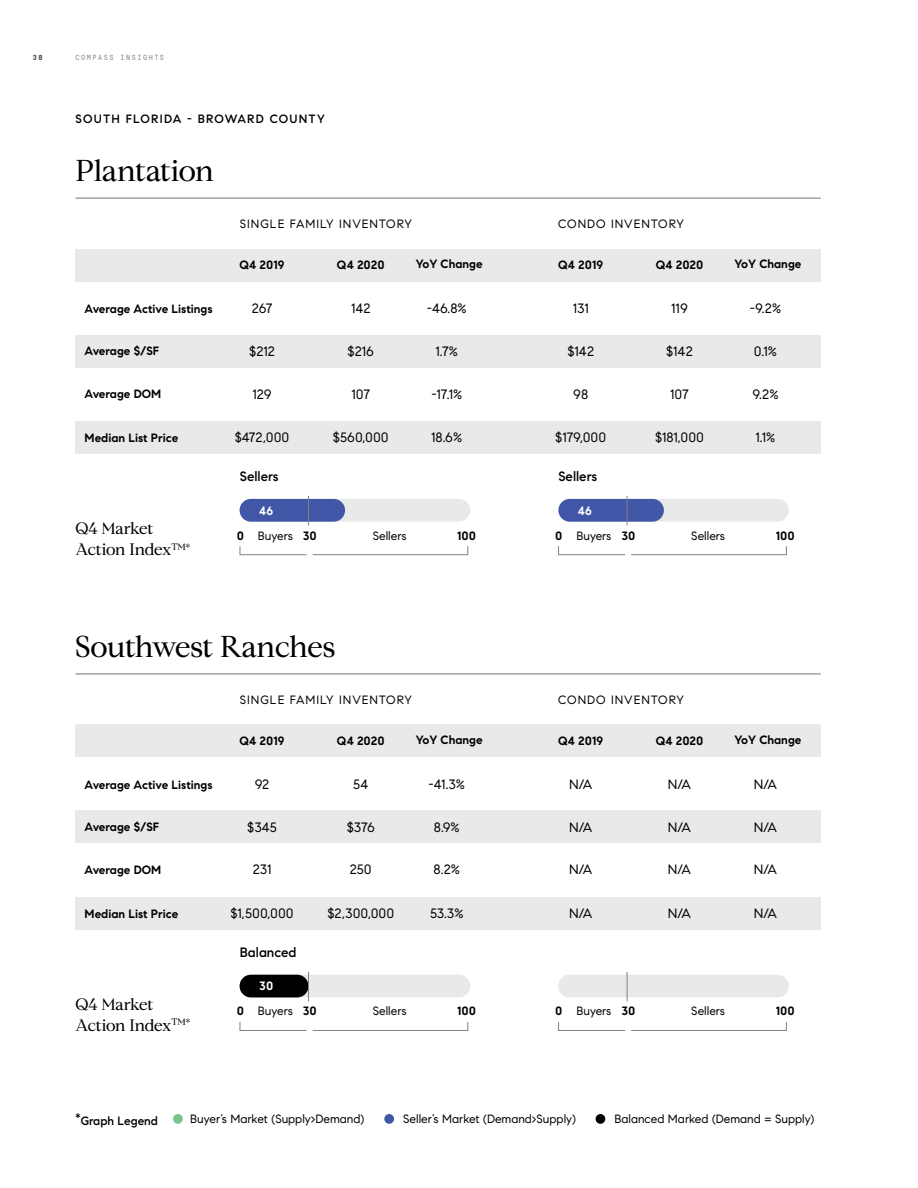
<style>
.page{position:relative;width:918px;height:1188px;background:#fff}
.page>*{position:absolute;margin:0;border:0;box-sizing:border-box;transform-origin:0 0}
.t1{font:30px "Compass Serif";letter-spacing:-.015em;color:#000}
.t2{font:16.5px/21px "Compass Serif";letter-spacing:-.02em;color:#000}
.t3{font:13.5px "Compass Sans";color:#000}
.t4{font:500 13.5px "Compass Sans";color:#000}
.t5{font:700 12px "Compass Sans";color:#000}
.t6{font:12px "Compass Sans";color:#000}
.t7{font:12px "Compass Sans";letter-spacing:.08em;color:#000}
.t8{font:500 12px "Compass Sans";letter-spacing:.09em;color:#000}
.t9{font:500 12px "Compass Sans";color:#000}
.t10{font:700 12px "Compass Sans";color:#fff}
.t11{font:500 9.6px "Compass Sans";color:#000}
.t12{font:7.5px "GT Pressura Mono";letter-spacing:.2em;color:#939598}
.t13{font:700 7.5px "GT Pressura Mono";color:#4d4d4f}
.s1{font-weight:700}
</style>
<div class="page">
<div style="left:173px;top:1114px;width:10px;height:10px;background:#76c58c;border-radius:50%"></div>
<div style="left:384px;top:1114px;width:10px;height:10px;background:#4156a6;border-radius:50%"></div>
<div style="left:596px;top:1114px;width:9px;height:10px;background:#000;border-radius:50%"></div>
<div style="left:76px;top:249px;width:745px;height:32px;background:#e8e9e9"></div>
<div style="left:76px;top:725px;width:745px;height:32px;background:#e8e9e9"></div>
<div style="left:240px;top:499px;width:230px;height:23px;background:#e8e9e9;border-radius:11px"></div>
<div style="left:558px;top:499px;width:231px;height:23px;background:#e8e9e9;border-radius:11px"></div>
<div style="left:240px;top:499px;width:105px;height:23px;background:#4156a6;border-radius:11px"></div>
<div style="left:558px;top:499px;width:106px;height:23px;background:#4156a6;border-radius:11px"></div>
<div style="left:76px;top:335px;width:745px;height:32px;background:#e8e9e9"></div>
<div style="left:76px;top:421px;width:745px;height:33px;background:#e8e9e9"></div>
<hr style="left:76px;top:198px;width:745px;height:1px;background:#737373">
<svg style="left:239px;top:546px;width:230px;height:9px"></svg>
<svg style="left:558px;top:546px;width:229px;height:9px"></svg>
<svg style="left:308px;top:496px;width:1px;height:29px"></svg>
<svg style="left:627px;top:496px;width:1px;height:29px"></svg>
<div style="left:240px;top:975px;width:230px;height:22px;background:#e8e9e9;border-radius:11px"></div>
<div style="left:558px;top:975px;width:231px;height:22px;background:#e8e9e9;border-radius:11px"></div>
<div style="left:240px;top:975px;width:69px;height:22px;background:#000;border-radius:11px"></div>
<div style="left:76px;top:811px;width:745px;height:32px;background:#e8e9e9"></div>
<div style="left:76px;top:897px;width:745px;height:32px;background:#e8e9e9"></div>
<hr style="left:76px;top:674px;width:745px;height:1px;background:#737373">
<svg style="left:239px;top:1022px;width:230px;height:9px"></svg>
<svg style="left:558px;top:1022px;width:229px;height:9px"></svg>
<svg style="left:308px;top:972px;width:1px;height:29px"></svg>
<svg style="left:627px;top:972px;width:1px;height:29px"></svg>
<p class="t13" style="left:33px;top:52px;width:11px">38</p>
<p class="t12" style="left:76px;top:52px;width:90px">COMPASS INSIGHTS</p>
<p class="t8" style="left:76px;top:111px;width:251px">SOUTH FLORIDA - BROWARD COUNTY</p>
<h1 class="t1" style="left:76px;top:153px;width:140px">Plantation</h1>
<p class="t7" style="left:240px;top:217px;width:174px">SINGLE FAMILY INVENTORY</p>
<p class="t7" style="left:558px;top:217px;width:127px">CONDO INVENTORY</p>
<p class="t5" style="left:239px;top:258px;width:47px">Q4 2019</p>
<p class="t5" style="left:337px;top:258px;width:49px">Q4 2020</p>
<p class="t5" style="left:416px;top:257px;width:68px">YoY Change</p>
<p class="t5" style="left:558px;top:258px;width:47px">Q4 2019</p>
<p class="t5" style="left:656px;top:258px;width:49px">Q4 2020</p>
<p class="t5" style="left:735px;top:257px;width:68px">YoY Change</p>
<p class="t5" style="left:85px;top:301px;width:129px">Average Active Listings</p>
<p class="t3" style="left:252px;top:301px;width:22px">267</p>
<p class="t3" style="left:351px;top:301px;width:21px">142</p>
<p class="t3" style="left:427px;top:301px;width:41px">-46.8%</p>
<p class="t3" style="left:573px;top:301px;width:18px">131</p>
<p class="t3" style="left:671px;top:301px;width:18px">119</p>
<p class="t3" style="left:750px;top:301px;width:33px">-9.2%</p>
<p class="t5" style="left:85px;top:344px;width:76px">Average $/SF</p>
<p class="t3" style="left:249px;top:343px;width:27px">$212</p>
<p class="t3" style="left:348px;top:343px;width:28px">$216</p>
<p class="t3" style="left:436px;top:343px;width:24px">1.7%</p>
<p class="t3" style="left:567px;top:343px;width:28px">$142</p>
<p class="t3" style="left:666px;top:343px;width:28px">$142</p>
<p class="t3" style="left:754px;top:343px;width:24px">0.1%</p>
<p class="t5" style="left:85px;top:387px;width:78px">Average DOM</p>
<p class="t3" style="left:252px;top:386px;width:21px">129</p>
<p class="t3" style="left:352px;top:386px;width:20px">107</p>
<p class="t3" style="left:431px;top:386px;width:32px">-17.1%</p>
<p class="t3" style="left:573px;top:386px;width:16px">98</p>
<p class="t3" style="left:670px;top:386px;width:20px">107</p>
<p class="t3" style="left:752px;top:386px;width:28px">9.2%</p>
<p class="t5" style="left:85px;top:431px;width:95px">Median List Price</p>
<p class="t3" style="left:235px;top:430px;width:56px">$472,000</p>
<p class="t3" style="left:333px;top:430px;width:57px">$560,000</p>
<p class="t3" style="left:431px;top:430px;width:32px">18.6%</p>
<p class="t3" style="left:555px;top:430px;width:52px">$179,000</p>
<p class="t3" style="left:655px;top:430px;width:50px">$181,000</p>
<p class="t3" style="left:756px;top:430px;width:21px">1.1%</p>
<p class="t4" style="left:240px;top:468px;width:40px">Sellers</p>
<p class="t4" style="left:558px;top:468px;width:40px">Sellers</p>
<h2 class="t2" style="left:76px;top:517px;width:116px">Q4 Market<br>Action Index<sup>TM*</sup></h2>
<p class="t10" style="left:259px;top:503px;width:15px">46</p>
<p class="t10" style="left:578px;top:503px;width:15px">46</p>
<p class="t6" style="left:237px;top:528px;width:82px"><span class="s1">0</span> Buyers <span class="s1">30</span></p>
<p class="t6" style="left:373px;top:528px;width:35px">Sellers</p>
<p class="t5" style="left:457px;top:528px;width:20px">100</p>
<p class="t6" style="left:555px;top:528px;width:82px"><span class="s1">0</span> Buyers <span class="s1">30</span></p>
<p class="t6" style="left:691px;top:528px;width:35px">Sellers</p>
<p class="t5" style="left:776px;top:528px;width:20px">100</p>
<h1 class="t1" style="left:76px;top:629px;width:261px">Southwest Ranches</h1>
<p class="t7" style="left:240px;top:692px;width:174px">SINGLE FAMILY INVENTORY</p>
<p class="t7" style="left:558px;top:692px;width:127px">CONDO INVENTORY</p>
<p class="t5" style="left:239px;top:733px;width:47px">Q4 2019</p>
<p class="t5" style="left:337px;top:733px;width:49px">Q4 2020</p>
<p class="t5" style="left:416px;top:733px;width:68px">YoY Change</p>
<p class="t5" style="left:558px;top:733px;width:47px">Q4 2019</p>
<p class="t5" style="left:656px;top:733px;width:49px">Q4 2020</p>
<p class="t5" style="left:735px;top:733px;width:68px">YoY Change</p>
<p class="t5" style="left:85px;top:777px;width:129px">Average Active Listings</p>
<p class="t3" style="left:255px;top:776px;width:16px">92</p>
<p class="t3" style="left:353px;top:776px;width:17px">54</p>
<p class="t3" style="left:429px;top:776px;width:38px">-41.3%</p>
<p class="t3" style="left:569px;top:776px;width:25px">N/A</p>
<p class="t3" style="left:668px;top:776px;width:25px">N/A</p>
<p class="t3" style="left:754px;top:776px;width:25px">N/A</p>
<p class="t5" style="left:85px;top:820px;width:76px">Average $/SF</p>
<p class="t3" style="left:247px;top:819px;width:31px">$345</p>
<p class="t3" style="left:347px;top:819px;width:30px">$376</p>
<p class="t3" style="left:434px;top:819px;width:27px">8.9%</p>
<p class="t3" style="left:569px;top:819px;width:25px">N/A</p>
<p class="t3" style="left:668px;top:819px;width:25px">N/A</p>
<p class="t3" style="left:754px;top:819px;width:25px">N/A</p>
<p class="t5" style="left:85px;top:862px;width:78px">Average DOM</p>
<p class="t3" style="left:253px;top:862px;width:20px">231</p>
<p class="t3" style="left:350px;top:862px;width:23px">250</p>
<p class="t3" style="left:434px;top:862px;width:28px">8.2%</p>
<p class="t3" style="left:569px;top:862px;width:25px">N/A</p>
<p class="t3" style="left:668px;top:862px;width:25px">N/A</p>
<p class="t3" style="left:754px;top:862px;width:25px">N/A</p>
<p class="t5" style="left:85px;top:906px;width:95px">Median List Price</p>
<p class="t3" style="left:230px;top:905px;width:65px">$1,500,000</p>
<p class="t3" style="left:327px;top:905px;width:68px">$2,300,000</p>
<p class="t3" style="left:430px;top:905px;width:35px">53.3%</p>
<p class="t3" style="left:569px;top:905px;width:25px">N/A</p>
<p class="t3" style="left:668px;top:905px;width:25px">N/A</p>
<p class="t3" style="left:754px;top:905px;width:25px">N/A</p>
<p class="t4" style="left:240px;top:944px;width:58px">Balanced</p>
<h2 class="t2" style="left:76px;top:993px;width:116px">Q4 Market<br>Action Index<sup>TM*</sup></h2>
<p class="t10" style="left:259px;top:979px;width:16px">30</p>
<p class="t6" style="left:237px;top:1004px;width:82px"><span class="s1">0</span> Buyers <span class="s1">30</span></p>
<p class="t6" style="left:373px;top:1004px;width:35px">Sellers</p>
<p class="t5" style="left:457px;top:1004px;width:20px">100</p>
<p class="t6" style="left:555px;top:1004px;width:82px"><span class="s1">0</span> Buyers <span class="s1">30</span></p>
<p class="t6" style="left:691px;top:1004px;width:35px">Sellers</p>
<p class="t5" style="left:776px;top:1004px;width:20px">100</p>
<p class="t11" style="left:76px;top:1110px;width:7px">*</p>
<p class="t9" style="left:81px;top:1114px;width:79px">Graph Legend</p>
<p class="t6" style="left:190px;top:1112px;width:175px">Buyer’s Market (Supply&gt;Demand)</p>
<p class="t6" style="left:403px;top:1112px;width:174px">Seller’s Market (Demand&gt;Supply)</p>
<p class="t6" style="left:614px;top:1112px;width:201px">Balanced Marked (Demand = Supply)</p>
</div>
